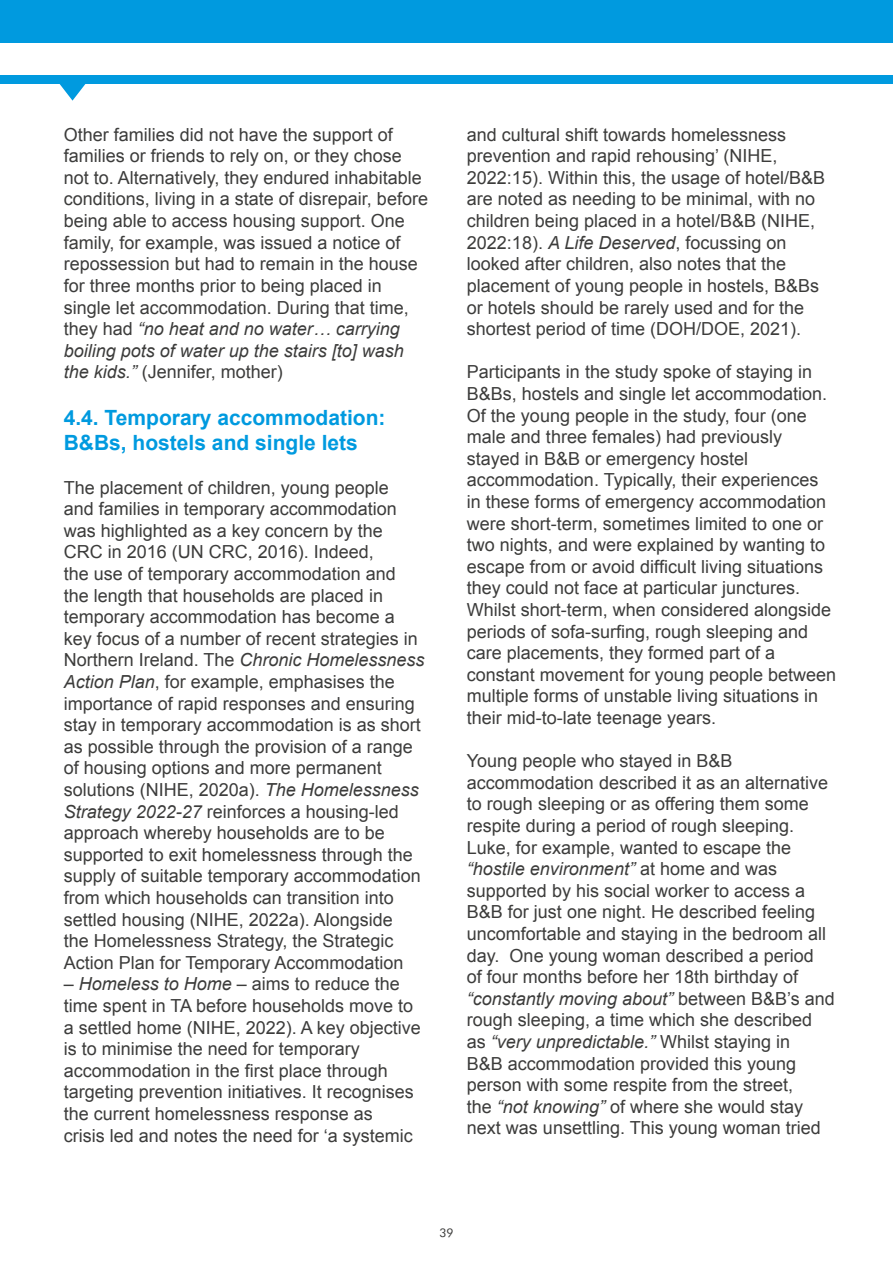
<style>
.page{position:relative;width:893px;height:1263px;background:#fff}
.page>*{position:absolute;margin:0;border:0;box-sizing:border-box;transform-origin:0 0}
.t1{font:700 21px/25.2px "Arial";color:#009adf}
.t2{font:18px/21.6px "Arial";color:#3c3c3b}
.t3{font:12px "Futura BT";color:#3c3c3b}
.s1{font-style:italic}
</style>
<div class="page">
<div style="left:0;top:0;width:893px;height:42px;background:#009adf"></div>
<div style="left:0;top:75px;width:893px;height:8px;background:#009adf"></div>
<svg style="left:58px;top:83px;width:29px;height:18px"></svg>
<p class="t2" style="left:64px;top:124px;width:366px">Other families did not have the support of families or friends to rely on, or they chose not to. Alternatively, they endured inhabitable conditions, living in a state of disrepair, before being able to access housing support. One family, for example, was issued a notice of repossession but had to remain in the house for three months prior to being placed in single let accommodation. During that time, they had <span class="s1">“no heat and no water… carrying boiling pots of water up the stairs [to] wash the kids.”</span> (Jennifer, mother)</p>
<p class="t1" style="left:64px;top:405px;width:323px">4.4. Temporary accommodation:<br>B&amp;Bs, hostels and single lets</p>
<p class="t2" style="left:64px;top:477px;width:362px">The placement of children, young people<br>and families in temporary accommodation was highlighted as a key concern by the CRC in 2016 (UN CRC, 2016). Indeed,<br>the use of temporary accommodation and the length that households are placed in temporary accommodation has become a key focus of a number of recent strategies in Northern Ireland. The <span class="s1">Chronic Homelessness Action Plan</span>, for example, emphasises the importance of rapid responses and ensuring stay in temporary accommodation is as short as possible through the provision of a range of housing options and more permanent solutions (NIHE, 2020a). <span class="s1">The Homelessness Strategy 2022-27</span> reinforces a housing-led approach whereby households are to be supported to exit homelessness through the supply of suitable temporary accommodation from which households can transition into settled housing (NIHE, 2022a). Alongside<br>the Homelessness Strategy, the Strategic Action Plan for Temporary Accommodation</p>
<p class="t2" style="left:64px;top:973px;width:359px">– <span class="s1">Homeless to Home</span> – aims to reduce the time spent in TA before households move to a settled home (NIHE, 2022). A key objective is to minimise the need for temporary accommodation in the first place through targeting prevention initiatives. It recognises the current homelessness response as<br>crisis led and notes the need for ‘a systemic</p>
<p class="t2" style="left:467px;top:124px;width:360px">and cultural shift towards homelessness prevention and rapid rehousing’ (NIHE, 2022:15). Within this, the usage of hotel/B&amp;B are noted as needing to be minimal, with no children being placed in a hotel/B&amp;B (NIHE, 2022:18). <span class="s1">A Life Deserved</span>, focussing on looked after children, also notes that the placement of young people in hostels, B&amp;Bs or hotels should be rarely used and for the shortest period of time (DOH/DOE, 2021).</p>
<p class="t2" style="left:467px;top:361px;width:371px">Participants in the study spoke of staying in B&amp;Bs, hostels and single let accommodation.<br>Of the young people in the study, four (one male and three females) had previously stayed in B&amp;B or emergency hostel accommodation. Typically, their experiences in these forms of emergency accommodation were short-term, sometimes limited to one or two nights, and were explained by wanting to escape from or avoid difficult living situations they could not face at particular junctures.<br>Whilst short-term, when considered alongside periods of sofa-surfing, rough sleeping and care placements, they formed part of a constant movement for young people between multiple forms of unstable living situations in their mid-to-late teenage years.</p>
<p class="t2" style="left:467px;top:750px;width:369px">Young people who stayed in B&amp;B accommodation described it as an alternative to rough sleeping or as offering them some respite during a period of rough sleeping.<br>Luke, for example, wanted to escape the <span class="s1">“hostile environment”</span> at home and was supported by his social worker to access a B&amp;B for just one night. He described feeling uncomfortable and staying in the bedroom all day. One young woman described a period<br>of four months before her 18th birthday of <span class="s1">“constantly moving about”</span> between B&amp;B’s and rough sleeping, a time which she described as <span class="s1">“very unpredictable.”</span> Whilst staying in<br>B&amp;B accommodation provided this young person with some respite from the street,<br>the <span class="s1">“not knowing”</span> of where she would stay next was unsettling. This young woman tried</p>
<p class="t3" style="left:439px;top:1225px;width:16px">39</p>
</div>
